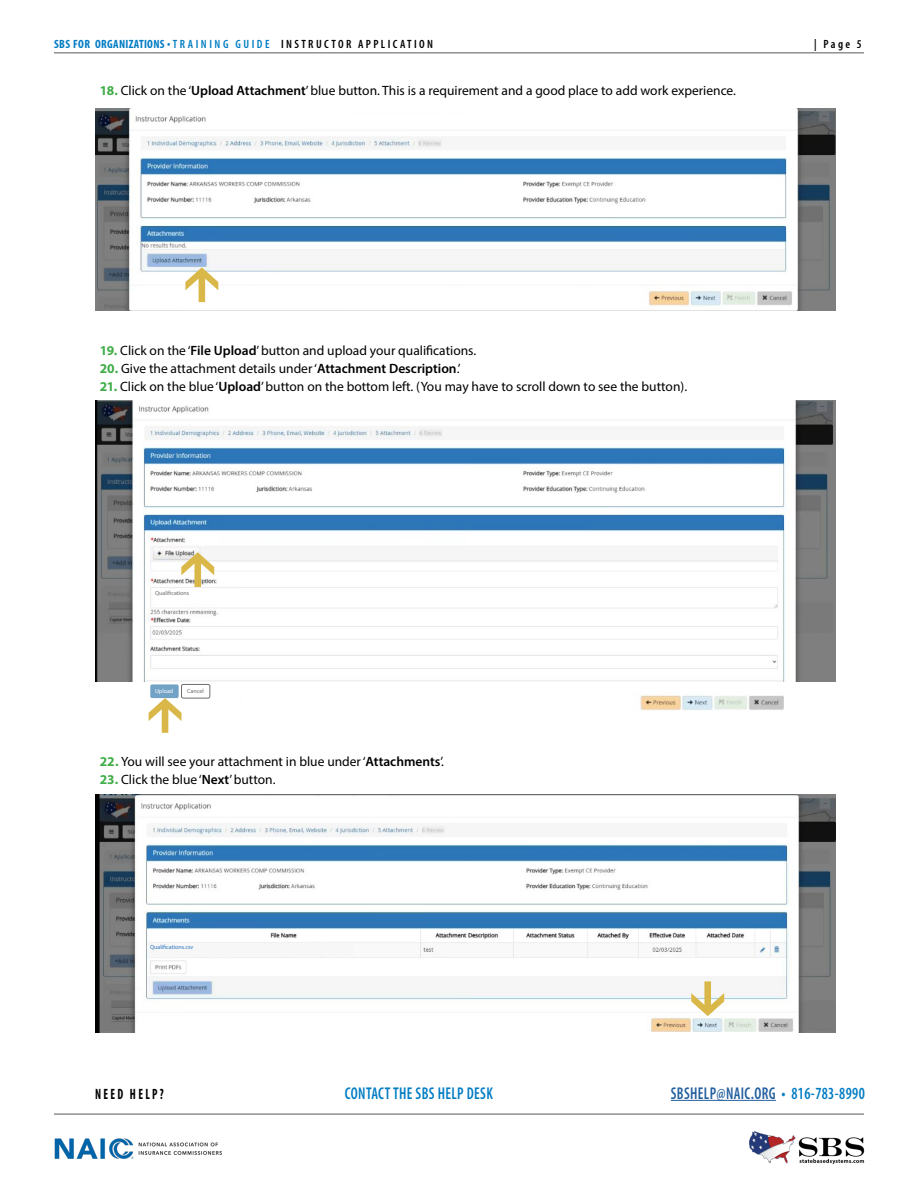
<style>
.page{position:relative;width:918px;height:1188px;background:#fff}
.page>*{position:absolute;margin:0;border:0;box-sizing:border-box;transform-origin:0 0}
.t1{font:600 condensed 17.1px "Myriad Pro";letter-spacing:.025em;color:#215e9e;scale:.88 1}
.t2{font:600 condensed 17.1px "Myriad Pro";letter-spacing:.025em;color:#007cc3;scale:.88 1}
.t3{font:700 condensed 15px "Myriad Pro";letter-spacing:.2em;color:#000;scale:.79 1}
.t4{font:13.5px "Myriad Pro";color:#000}
.t5{font:600 condensed 12px "Myriad Pro";letter-spacing:.2em;color:#000}
.t6{font:6px "Myriad Pro";color:#6d6e71}
.t7{font:6px "Myriad Pro";color:#2d75bd}
.t8{font:6px "Myriad Pro";color:#fff}
.s1{font-weight:700;color:#007cc3}
.s2{font-size:13.65px;color:#007cc3}
.s3{color:#007cc3}
.s4{font-weight:700;color:#41ad49}
.s5{font-weight:600}
</style>
<div class="page">
<hr style="left:54px;top:1114px;width:810px;height:1px;background:#58595b">
<img style="left:749px;top:1132px;width:116px;height:32px">
<img style="left:54px;top:1138px;width:168px;height:21px">
<hr style="left:671px;top:1100px;width:105px;height:1px;background:#215e9e">
<img style="left:95px;top:400px;width:740px;height:281px">
<img style="left:95px;top:795px;width:740px;height:238px">
<hr style="left:54px;top:52px;width:810px;height:1px;background:#58595b">
<img style="left:95px;top:109px;width:740px;height:202px">
<img style="left:150px;top:691px;width:634px;height:19px">
<svg style="left:185px;top:267px;width:33px;height:35px"></svg>
<div style="left:150px;top:684px;width:29px;height:14px;background:#72a2c6;border-radius:2px"></div>
<div style="left:181px;top:684px;width:29px;height:14px;background:#fff;border-radius:2px"></div>
<div style="left:181px;top:684px;width:29px;height:14px;border:1px solid #6d6e71;border-radius:2px"></div>
<svg style="left:149px;top:698px;width:33px;height:35px"></svg>
<svg style="left:691px;top:981px;width:33px;height:35px"></svg>
<svg style="left:181px;top:552px;width:33px;height:35px"></svg>
<div style="left:150px;top:945px;width:204px;height:11px;background:#f7f7f7"></div>
<p class="t5" style="left:54px;top:37px;width:381px"><span class="s1">SBS FOR ORGANIZATIONS</span> <span class="s2">•</span> <span class="s3">TRAINING GUIDE</span> INSTRUCTOR APPLICATION</p>
<p class="t5" style="left:814px;top:37px;width:49px">| Page 5</p>
<p class="t4" style="left:100px;top:82px;width:638px"><span class="s4">18.</span> Click on the ‘<span class="s5">Upload Attachment</span>’ blue button. This is a requirement and a good place to add work experience.</p>
<p class="t4" style="left:100px;top:343px;width:378px"><span class="s4">19.</span> Click on the ‘<span class="s5">File Upload</span>’ button and upload your qualifications.</p>
<p class="t4" style="left:100px;top:361px;width:363px"><span class="s4">20.</span> Give the attachment details under ‘<span class="s5">Attachment Description</span>.’</p>
<p class="t4" style="left:100px;top:379px;width:589px"><span class="s4">21.</span> Click on the blue ‘<span class="s5">Upload</span>’ button on the bottom left. (You may have to scroll down to see the button).</p>
<p class="t6" style="left:155px;top:590px;width:36px">Qualifications</p>
<p class="t8" style="left:155px;top:688px;width:20px">Upload</p>
<p class="t6" style="left:187px;top:688px;width:18px">Cancel</p>
<p class="t4" style="left:100px;top:754px;width:346px"><span class="s4">22.</span> You will see your attachment in blue under ‘<span class="s5">Attachments</span>’.</p>
<p class="t4" style="left:100px;top:772px;width:177px"><span class="s4">23.</span> Click the blue ‘<span class="s5">Next</span>’ button.</p>
<p class="t7" style="left:150px;top:944px;width:45px">Qualifications.csv</p>
<p class="t3" style="left:95px;top:1084px;width:89px">NEED HELP?</p>
<p class="t2" style="left:345px;top:1082px;width:170px">CONTACT THE SBS HELP DESK</p>
<p class="t1" style="left:671px;top:1082px;width:222px">SBSHELP@NAIC.ORG <span class="s3">• 816-783-8990</span></p>
</div>
